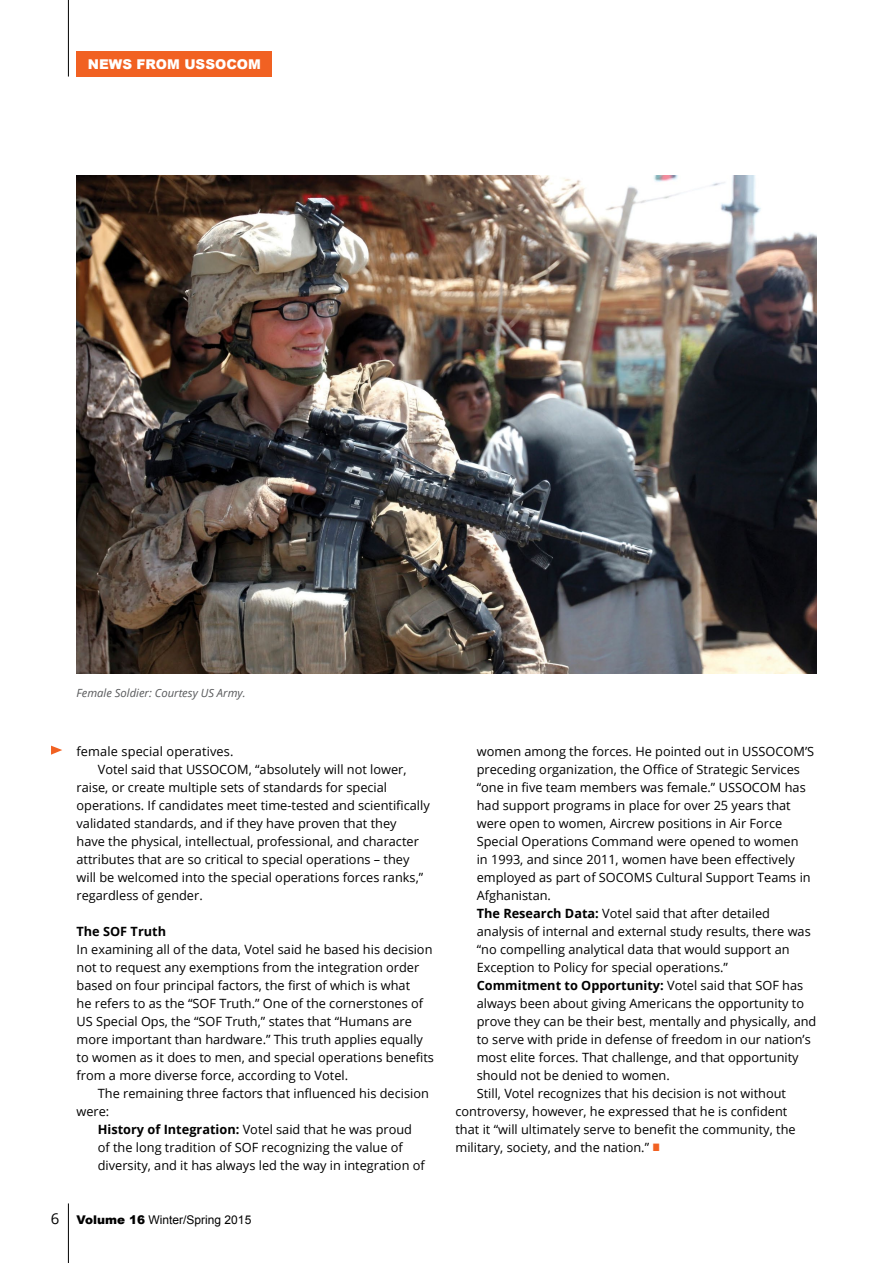
<style>
.page{position:relative;width:893px;height:1263px;background:#fff}
.page>*{position:absolute;margin:0;border:0;box-sizing:border-box;transform-origin:0 0}
.t1{font:900 13.5px "Arial";color:#fff}
.t2{font:12.75px/18px "Open Sans";color:#000}
.t3{font:700 12.75px "Open Sans";color:#000}
.t4{font:12px "Arial";color:#000}
.t5{font:italic 11.25px "Open Sans";color:#58595b}
.s1{font-weight:700}
.s2{font-family:"Open Sans";font-size:15px}
.s3{font-weight:900}
.s4{font-weight:400}
.s5{color:#f16122}
</style>
<div class="page">
<img style="left:77px;top:175px;width:739px;height:499px">
<svg style="left:51px;top:746px;width:11px;height:9px"></svg>
<div style="left:77px;top:51px;width:195px;height:26px;background:#f16122"></div>
<hr style="left:68px;top:0;width:1px;height:77px;background:#000">
<hr style="left:68px;top:1203px;width:1px;height:60px;background:#000">
<p class="t1" style="left:88px;top:54px;width:174px">NEWS FROM USSOCOM</p>
<p class="t5" style="left:77px;top:685px;width:170px">Female Soldier: Courtesy US Army.</p>
<p class="t2" style="left:77px;top:742px;width:158px">female special operatives.</p>
<p class="t2" style="left:98px;top:760px;width:310px">Votel said that USSOCOM, “absolutely will not lower,</p>
<p class="t2" style="left:77px;top:778px;width:312px">raise, or create multiple sets of standards for special</p>
<p class="t2" style="left:77px;top:796px;width:355px">operations. If candidates meet time-tested and scientifically</p>
<p class="t2" style="left:77px;top:814px;width:322px">validated standards, and if they have proven that they</p>
<p class="t2" style="left:77px;top:832px;width:344px">have the physical, intellectual, professional, and character</p>
<p class="t2" style="left:77px;top:850px;width:334px">attributes that are so critical to special operations – they</p>
<p class="t2" style="left:77px;top:868px;width:348px">will be welcomed into the special operations forces ranks,”</p>
<p class="t2" style="left:77px;top:886px;width:128px">regardless of gender.</p>
<p class="t3" style="left:77px;top:922px;width:91px">The SOF Truth</p>
<p class="t2" style="left:77px;top:940px;width:359px">In examining all of the data, Votel said he based his decision not to request any exemptions from the integration order based on four principal factors, the first of which is what<br>he refers to as the “SOF Truth.” One of the cornerstones of US Special Ops, the “SOF Truth,” states that “Humans are more important than hardware.” This truth applies equally to women as it does to men, and special operations benefits from a more diverse force, according to Votel.</p>
<p class="t2" style="left:77px;top:1084px;width:354px;text-indent:21px">The remaining three factors that influenced his decision were:</p>
<p class="t2" style="left:98px;top:1120px;width:329px"><span class="s1">History of Integration:</span> Votel said that he was proud of the long tradition of SOF recognizing the value of diversity, and it has always led the way in integration of</p>
<p class="t4" style="left:51px;top:1212px;width:202px"><span class="s2">6</span> <span class="s3">Volume 16</span> Winter/Spring 2015</p>
<p class="t2" style="left:477px;top:742px;width:339px">women among the forces. He pointed out in USSOCOM’S</p>
<p class="t2" style="left:477px;top:760px;width:325px">preceding organization, the Office of Strategic Services</p>
<p class="t2" style="left:477px;top:778px;width:330px">“one in five team members was female.” USSOCOM has</p>
<p class="t2" style="left:477px;top:796px;width:315px">had support programs in place for over 25 years that</p>
<p class="t2" style="left:477px;top:814px;width:307px">were open to women, Aircrew positions in Air Force</p>
<p class="t2" style="left:477px;top:832px;width:323px">Special Operations Command were opened to women</p>
<p class="t2" style="left:477px;top:850px;width:320px">in 1993, and since 2011, women have been effectively</p>
<p class="t2" style="left:477px;top:868px;width:335px">employed as part of SOCOMS Cultural Support Teams in</p>
<p class="t2" style="left:477px;top:886px;width:76px">Afghanistan.</p>
<p class="t2" style="left:477px;top:904px;width:295px"><span class="s1">The Research Data:</span> Votel said that after detailed</p>
<p class="t2" style="left:477px;top:922px;width:335px">analysis of internal and external study results, there was</p>
<p class="t2" style="left:477px;top:940px;width:314px">“no compelling analytical data that would support an</p>
<p class="t2" style="left:477px;top:958px;width:253px">Exception to Policy for special operations.”</p>
<p class="t3" style="left:477px;top:976px;width:328px">Commitment to Opportunity: <span class="s4">Votel said that SOF has</span></p>
<p class="t2" style="left:477px;top:994px;width:329px">always been about giving Americans the opportunity to</p>
<p class="t2" style="left:477px;top:1012px;width:341px">prove they can be their best, mentally and physically, and</p>
<p class="t2" style="left:477px;top:1030px;width:336px">to serve with pride in defense of freedom in our nation’s</p>
<p class="t2" style="left:477px;top:1048px;width:323px">most elite forces. That challenge, and that opportunity</p>
<p class="t2" style="left:477px;top:1066px;width:195px">should not be denied to women.</p>
<p class="t2" style="left:477px;top:1084px;width:311px">Still, Votel recognizes that his decision is not without</p>
<p class="t2" style="left:455px;top:1102px;width:333px">controversy, however, he expressed that he is confident</p>
<p class="t2" style="left:455px;top:1120px;width:342px">that it “will ultimately serve to benefit the community, the</p>
<p class="t2" style="left:455px;top:1138px;width:206px">military, society, and the nation.” <span class="s5">■</span></p>
</div>
